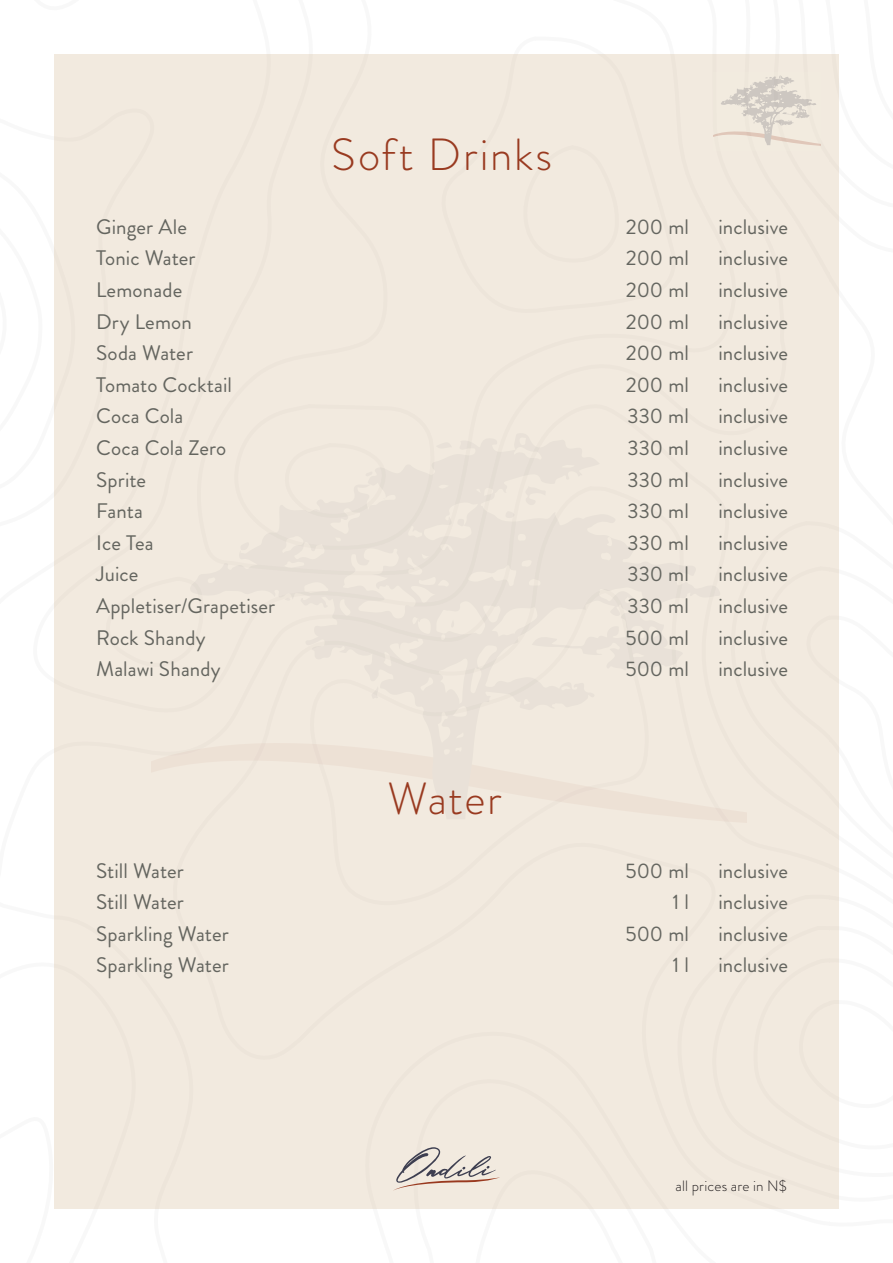
<style>
.page{position:relative;width:893px;height:1263px;background:#fff}
.page>*{position:absolute;margin:0;border:0;box-sizing:border-box;transform-origin:0 0}
.t1{font:300 45px "Brandon Grotesque";letter-spacing:.04em;color:#993a20}
.t2{font:21px "Brandon Grotesque";letter-spacing:.005em;color:#64655f}
.t3{font:300 15px "Brandon Grotesque";letter-spacing:.01em;color:#231f20}
</style>
<div class="page">
<div style="left:54px;top:54px;width:785px;height:1155px;background:#f2eadf"></div>
<svg style="left:189px;top:441px;width:532px;height:376px"></svg>
<svg style="left:523px;top:486px;width:25px;height:20px"></svg>
<svg style="left:436px;top:441px;width:16px;height:10px"></svg>
<svg style="left:371px;top:686px;width:9px;height:15px"></svg>
<svg style="left:239px;top:541px;width:11px;height:10px"></svg>
<svg style="left:505px;top:511px;width:10px;height:7px"></svg>
<svg style="left:365px;top:471px;width:7px;height:6px"></svg>
<svg style="left:284px;top:597px;width:6px;height:5px"></svg>
<svg style="left:516px;top:450px;width:16px;height:5px"></svg>
<svg style="left:451px;top:620px;width:3px;height:8px"></svg>
<svg style="left:457px;top:518px;width:8px;height:10px"></svg>
<svg style="left:714px;top:75px;width:107px;height:71px"></svg>
<svg style="left:393px;top:1147px;width:107px;height:44px"></svg>
<p class="t1" style="left:331px;top:124px;width:222px">Soft Drinks</p>
<p class="t2" style="left:96px;top:212px;width:92px">Ginger Ale</p>
<p class="t2" style="left:626px;top:212px;width:64px">200 ml</p>
<p class="t2" style="left:718px;top:212px;width:71px">inclusive</p>
<p class="t2" style="left:96px;top:244px;width:101px">Tonic Water</p>
<p class="t2" style="left:626px;top:244px;width:64px">200 ml</p>
<p class="t2" style="left:718px;top:244px;width:71px">inclusive</p>
<p class="t2" style="left:96px;top:275px;width:88px">Lemonade</p>
<p class="t2" style="left:626px;top:275px;width:64px">200 ml</p>
<p class="t2" style="left:718px;top:275px;width:71px">inclusive</p>
<p class="t2" style="left:96px;top:307px;width:97px">Dry Lemon</p>
<p class="t2" style="left:626px;top:307px;width:64px">200 ml</p>
<p class="t2" style="left:718px;top:307px;width:71px">inclusive</p>
<p class="t2" style="left:96px;top:338px;width:99px">Soda Water</p>
<p class="t2" style="left:626px;top:338px;width:64px">200 ml</p>
<p class="t2" style="left:718px;top:338px;width:71px">inclusive</p>
<p class="t2" style="left:96px;top:370px;width:137px">Tomato Cocktail</p>
<p class="t2" style="left:626px;top:370px;width:64px">200 ml</p>
<p class="t2" style="left:718px;top:370px;width:71px">inclusive</p>
<p class="t2" style="left:96px;top:402px;width:89px">Coca Cola</p>
<p class="t2" style="left:628px;top:402px;width:63px">330 ml</p>
<p class="t2" style="left:718px;top:402px;width:71px">inclusive</p>
<p class="t2" style="left:96px;top:433px;width:132px">Coca Cola Zero</p>
<p class="t2" style="left:628px;top:433px;width:63px">330 ml</p>
<p class="t2" style="left:718px;top:433px;width:71px">inclusive</p>
<p class="t2" style="left:96px;top:465px;width:52px">Sprite</p>
<p class="t2" style="left:628px;top:465px;width:63px">330 ml</p>
<p class="t2" style="left:718px;top:465px;width:71px">inclusive</p>
<p class="t2" style="left:96px;top:496px;width:48px">Fanta</p>
<p class="t2" style="left:628px;top:496px;width:63px">330 ml</p>
<p class="t2" style="left:718px;top:496px;width:71px">inclusive</p>
<p class="t2" style="left:96px;top:528px;width:59px">Ice Tea</p>
<p class="t2" style="left:628px;top:528px;width:63px">330 ml</p>
<p class="t2" style="left:718px;top:528px;width:71px">inclusive</p>
<p class="t2" style="left:96px;top:560px;width:44px">Juice</p>
<p class="t2" style="left:628px;top:560px;width:63px">330 ml</p>
<p class="t2" style="left:718px;top:560px;width:71px">inclusive</p>
<p class="t2" style="left:96px;top:591px;width:181px">Appletiser/Grapetiser</p>
<p class="t2" style="left:628px;top:591px;width:63px">330 ml</p>
<p class="t2" style="left:718px;top:591px;width:71px">inclusive</p>
<p class="t2" style="left:96px;top:623px;width:111px">Rock Shandy</p>
<p class="t2" style="left:625px;top:623px;width:65px">500 ml</p>
<p class="t2" style="left:718px;top:623px;width:71px">inclusive</p>
<p class="t2" style="left:96px;top:655px;width:126px">Malawi Shandy</p>
<p class="t2" style="left:625px;top:655px;width:65px">500 ml</p>
<p class="t2" style="left:718px;top:655px;width:71px">inclusive</p>
<p class="t1" style="left:387px;top:768px;width:116px">Water</p>
<p class="t2" style="left:96px;top:856px;width:89px">Still Water</p>
<p class="t2" style="left:625px;top:856px;width:65px">500 ml</p>
<p class="t2" style="left:718px;top:856px;width:71px">inclusive</p>
<p class="t2" style="left:96px;top:887px;width:89px">Still Water</p>
<p class="t2" style="left:672px;top:887px;width:18px">1 l</p>
<p class="t2" style="left:718px;top:887px;width:71px">inclusive</p>
<p class="t2" style="left:96px;top:919px;width:134px">Sparkling Water</p>
<p class="t2" style="left:625px;top:919px;width:65px">500 ml</p>
<p class="t2" style="left:718px;top:919px;width:71px">inclusive</p>
<p class="t2" style="left:96px;top:951px;width:134px">Sparkling Water</p>
<p class="t2" style="left:672px;top:951px;width:18px">1 l</p>
<p class="t2" style="left:718px;top:951px;width:71px">inclusive</p>
<p class="t3" style="left:676px;top:1175px;width:113px">all prices are in N$</p>
</div>
